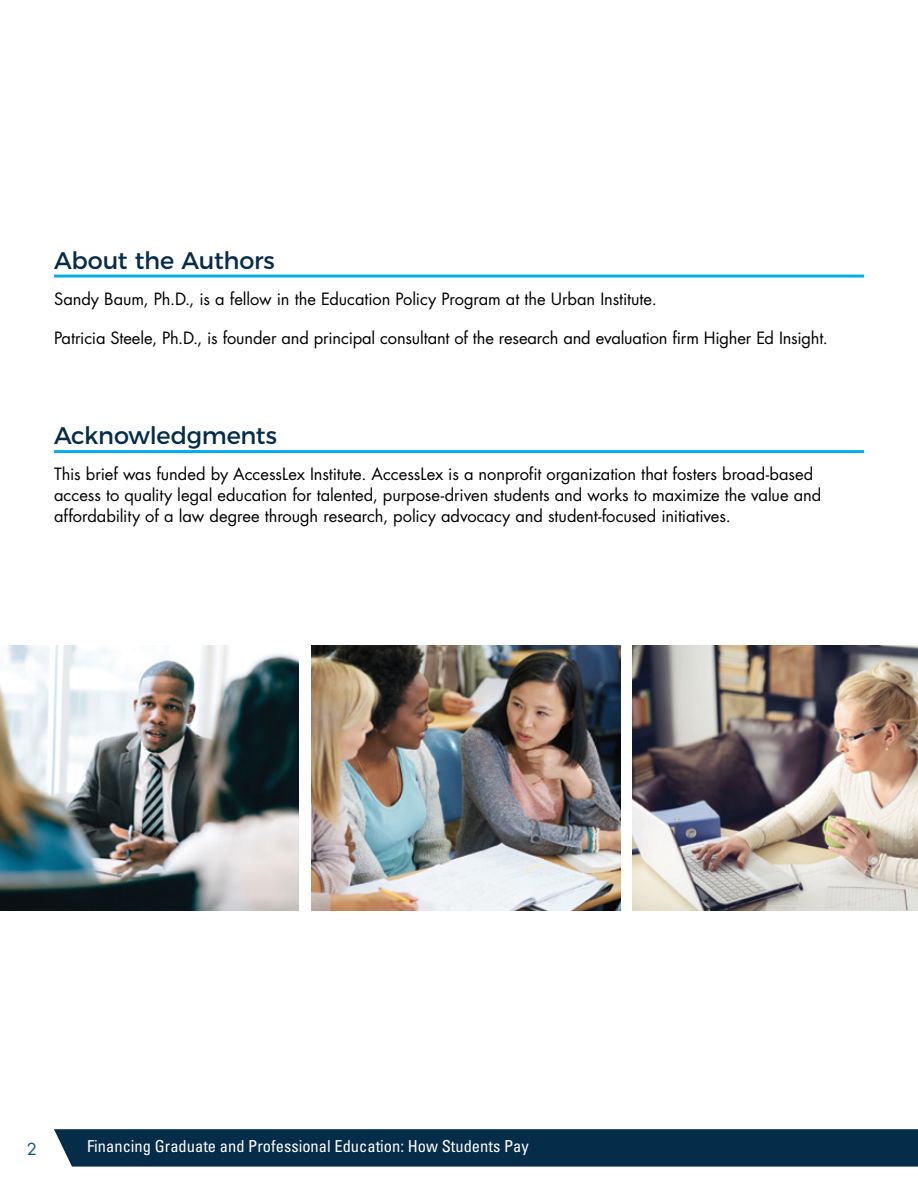
<style>
.page{position:relative;width:918px;height:1188px;background:#fff}
.page>*{position:absolute;margin:0;border:0;box-sizing:border-box;transform-origin:0 0}
.t1{font:24px "Montserrat";letter-spacing:-.01em;color:#052c49}
.t2{font:16.5px/21px "Futura Std";letter-spacing:-.005em;color:#000}
.t3{font:condensed 16.5px "Univers LT Std";color:#fff}
.t4{font:16.5px "Futura LT Pro";color:#006270}
</style>
<div class="page">
<div style="left:54px;top:1129px;width:864px;height:38px;background:#052c49"></div>
<img style="left:0;top:646px;width:299px;height:264px">
<img style="left:312px;top:646px;width:308px;height:265px">
<img style="left:633px;top:646px;width:285px;height:265px">
<hr style="left:54px;top:275px;width:810px;height:3px;background:#00aeef">
<hr style="left:54px;top:450px;width:810px;height:3px;background:#00aeef">
<h1 class="t1" style="left:54px;top:241px;width:222px">About the Authors</h1>
<p class="t2" style="left:54px;top:288px;width:604px">Sandy Baum, Ph.D., is a fellow in the Education Policy Program at the Urban Institute.</p>
<p class="t2" style="left:54px;top:327px;width:775px">Patricia Steele, Ph.D., is founder and principal consultant of the research and evaluation firm Higher Ed Insight.</p>
<h1 class="t1" style="left:54px;top:416px;width:225px">Acknowledgments</h1>
<p class="t2" style="left:54px;top:464px;width:769px">This brief was funded by AccessLex Institute. AccessLex is a nonprofit organization that fosters broad-based access to quality legal education for talented, purpose-driven students and works to maximize the value and affordability of a law degree through research, policy advocacy and student-focused initiatives.</p>
<p class="t4" style="left:27px;top:1137px;width:12px">2</p>
<p class="t3" style="left:87px;top:1136px;width:443px">Financing Graduate and Professional Education: How Students Pay</p>
</div>
